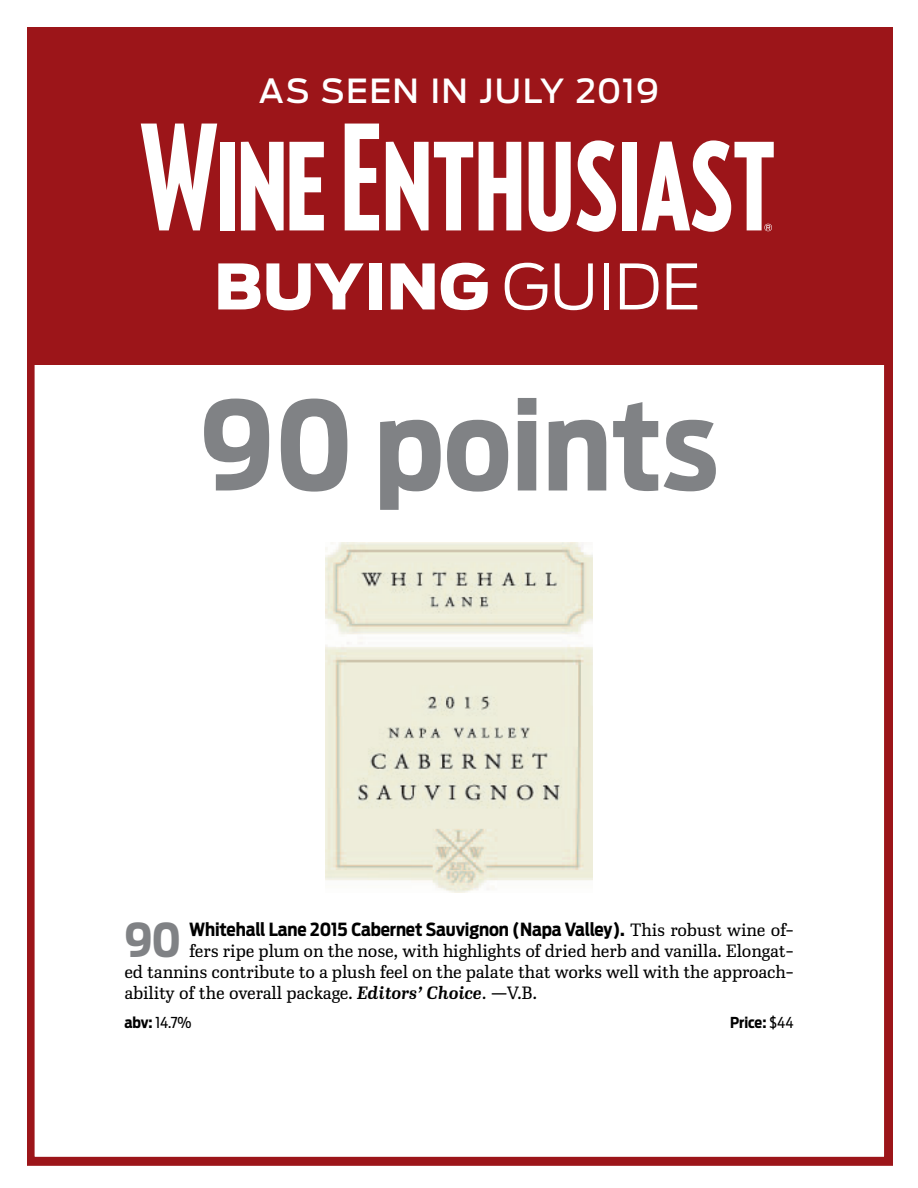
<style>
.page{position:relative;width:918px;height:1188px;background:#fff}
.page>*{position:absolute;margin:0;border:0;box-sizing:border-box;transform-origin:0 0}
.t1{font:700 122.55px "Antenna Cond";color:#808285}
.t2{font:900 62.1px "Antenna";color:#fff}
.t3{font:700 46.35px "Antenna Cond";color:#808285}
.t4{font:500 33px "Antenna";letter-spacing:.035em;color:#fff}
.t5{font:300 18px/21px "Ibis Text";letter-spacing:-.01em;color:#000;text-align:justify}
.t6{font:700 18px "Antenna Cond";letter-spacing:-.01em;color:#000}
.t7{font:15px "Antenna Cond";color:#000}
.t8{font:700 15px "Antenna Cond";letter-spacing:-.01em;color:#000}
.s1{font-weight:300}
.s2{font-family:"Ibis Text";font-weight:300}
.s3{font-weight:600;font-style:italic}
.s4{font-weight:700}
.s5{font-weight:400}
</style>
<div class="page">
<div style="left:26px;top:27px;width:867px;height:337px;background:#9c1519"></div>
<div style="left:26px;top:229px;width:867px;height:937px;border:9px solid #9c1519"></div>
<svg style="left:141px;top:124px;width:76px;height:106px"></svg>
<div style="left:220px;top:142px;width:15px;height:88px;background:#fff"></div>
<svg style="left:241px;top:142px;width:83px;height:89px"></svg>
<svg style="left:345px;top:124px;width:34px;height:106px"></svg>
<svg style="left:386px;top:142px;width:87px;height:89px"></svg>
<svg style="left:479px;top:142px;width:42px;height:88px"></svg>
<svg style="left:529px;top:140px;width:87px;height:92px"></svg>
<div style="left:622px;top:142px;width:15px;height:88px;background:#fff"></div>
<svg style="left:642px;top:140px;width:132px;height:92px"></svg>
<img style="left:325px;top:542px;width:268px;height:350px">
<h3 class="t4" style="left:259px;top:68px;width:402px">AS SEEN IN JULY 2019</h3>
<h2 class="t2" style="left:214px;top:242px;width:488px">BUYING <span class="s1">GUIDE</span></h2>
<h1 class="t1" style="left:200px;top:363px;width:520px">90 points</h1>
<h3 class="t3" style="left:124px;top:909px;width:58px">90</h3>
<p class="t6" style="left:189px;top:917px;width:606px">Whitehall Lane 2015 Cabernet Sauvignon (Napa Valley). <span class="s2">This robust wine of-</span></p>
<p class="t5" style="left:124px;top:940px;width:671px;text-indent:65px">fers ripe plum on the nose, with highlights of dried herb and vanilla. Elongat&shy;ed tannins contribute to a plush feel on the palate that works well with the approach&shy;ability of the overall package. <span class="s3">Editors’ Choice</span>. —V.B.</p>
<p class="t7" style="left:124px;top:1012px;width:69px"><span class="s4">abv:</span> 14.7%</p>
<p class="t8" style="left:730px;top:1012px;width:65px">Price: <span class="s5">$44</span></p>
</div>
